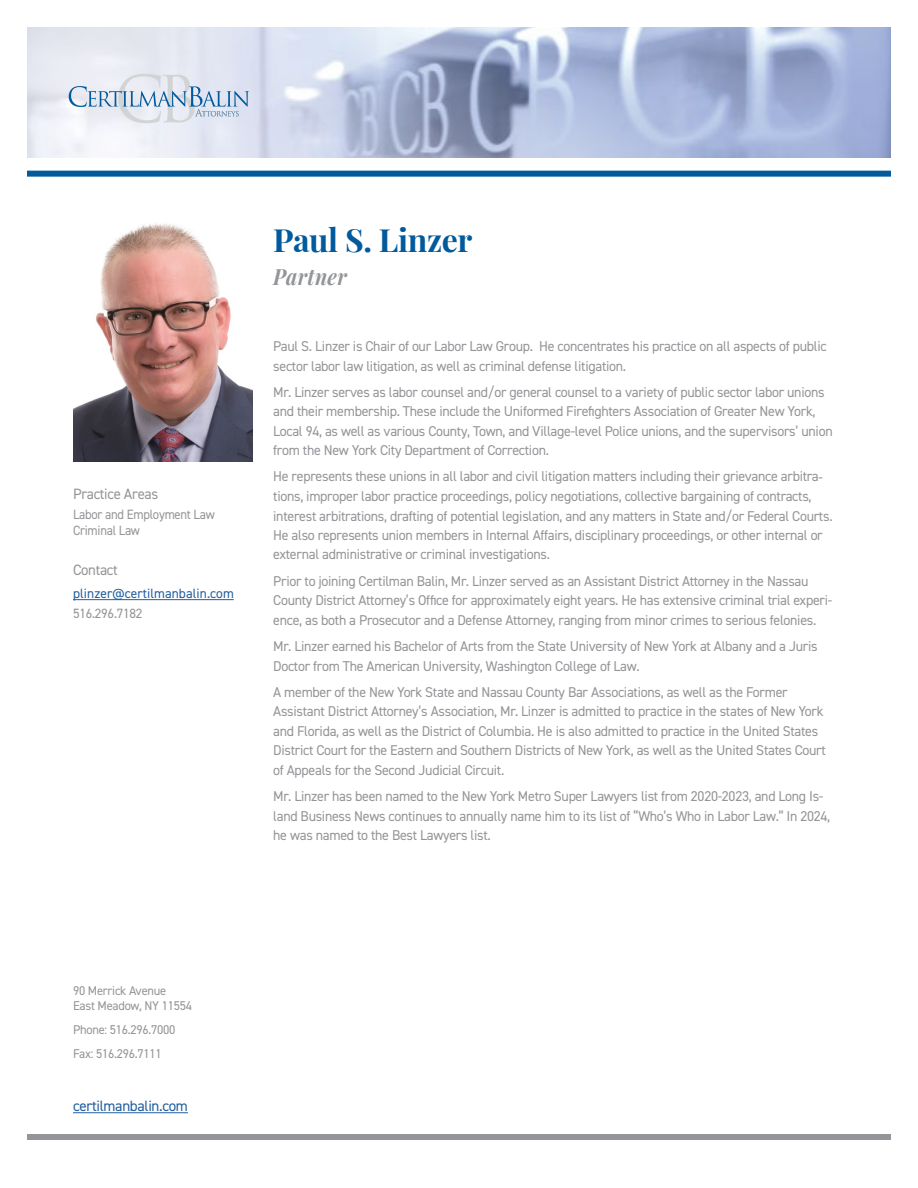
<style>
.page{position:relative;width:918px;height:1188px;background:#fff}
.page>*{position:absolute;margin:0;border:0;box-sizing:border-box;transform-origin:0 0}
.t1{font:700 31.95px "Playfair Display";letter-spacing:-.01em;color:#005a9c}
.t2{font:italic 700 22.35px "Playfair Display";letter-spacing:.02em;color:#939598;scale:.9 1}
.t3{font:15px "DIN2014";letter-spacing:-.02em;color:#939598}
.t4{font:15px "DIN2014";letter-spacing:-.02em;color:#215e9e}
.t5{font:14.25px/19.5px "DIN2014";letter-spacing:-.02em;color:#939598}
.t6{font:13.5px/16.5px "DIN2014";letter-spacing:-.02em;color:#939598;scale:.94 1}
.t7{font:13.5px "DIN2014";letter-spacing:.005em;color:#215e9e}
.t8{font:13.5px "DIN2014";letter-spacing:-.02em;color:#939598}
.t9{font:12.75px/15px "DIN2014";letter-spacing:-.02em;color:#939598}
</style>
<div class="page">
<div style="left:27px;top:171px;width:864px;height:6px;background:#005a9c"></div>
<div style="left:27px;top:1134px;width:864px;height:6px;background:#939598"></div>
<img style="left:27px;top:27px;width:864px;height:131px">
<hr style="left:73px;top:599px;width:161px;height:1px;background:#215e9e">
<svg style="left:69px;top:74px;width:180px;height:49px;background:#d0dae8"></svg>
<img style="left:73px;top:223px;width:180px;height:239px">
<hr style="left:73px;top:1112px;width:115px;height:1px;background:#215e9e">
<p class="t3" style="left:73px;top:484px;width:87px">Practice Areas</p>
<p class="t6" style="left:73px;top:506px;width:152px">Labor and Employment Law<br>Criminal Law</p>
<p class="t3" style="left:73px;top:561px;width:46px">Contact</p>
<p class="t7" style="left:73px;top:585px;width:162px">plinzer@certilmanbalin.com</p>
<p class="t8" style="left:73px;top:605px;width:71px">516.296.7182</p>
<h1 class="t1" style="left:273px;top:215px;width:201px">Paul S. Linzer</h1>
<h2 class="t2" style="left:273px;top:259px;width:83px">Partner</h2>
<p class="t5" style="left:273px;top:336px;width:555px">Paul S. Linzer is Chair of our Labor Law Group. He concentrates his practice on all aspects of public sector labor law litigation, as well as criminal defense litigation.</p>
<p class="t5" style="left:273px;top:382px;width:561px">Mr. Linzer serves as labor counsel and/or general counsel to a variety of public sector labor unions and their membership. These include the Uniformed Firefighters Association of Greater New York, Local 94, as well as various County, Town, and Village-level Police unions, and the supervisors’ union from the New York City Department of Correction.</p>
<p class="t5" style="left:273px;top:467px;width:561px">He represents these unions in all labor and civil litigation matters including their grievance arbitra&shy;tions, improper labor practice proceedings, policy negotiations, collective bargaining of contracts, interest arbitrations, drafting of potential legislation, and any matters in State and/or Federal Courts.<br>He also represents union members in Internal Affairs, disciplinary proceedings, or other internal or external administrative or criminal investigations.</p>
<p class="t5" style="left:273px;top:571px;width:561px">Prior to joining Certilman Balin, Mr. Linzer served as an Assistant District Attorney in the Nassau<br>County District Attorney’s Office for approximately eight years. He has extensive criminal trial experi&shy;ence, as both a Prosecutor and a Defense Attorney, ranging from minor crimes to serious felonies.</p>
<p class="t5" style="left:273px;top:636px;width:546px">Mr. Linzer earned his Bachelor of Arts from the State University of New York at Albany and a Juris<br>Doctor from The American University, Washington College of Law.</p>
<p class="t5" style="left:273px;top:682px;width:554px">A member of the New York State and Nassau County Bar Associations, as well as the Former Assistant District Attorney’s Association, Mr. Linzer is admitted to practice in the states of New York and Florida, as well as the District of Columbia. He is also admitted to practice in the United States District Court for the Eastern and Southern Districts of New York, as well as the United States Court of Appeals for the Second Judicial Circuit.</p>
<p class="t5" style="left:273px;top:786px;width:559px">Mr. Linzer has been named to the New York Metro Super Lawyers list from 2020-2023, and Long Is&shy;land Business News continues to annually name him to its list of “Who’s Who in Labor Law.” In 2024, he was named to the Best Lawyers list.</p>
<p class="t9" style="left:73px;top:983px;width:121px">90 Merrick Avenue<br>East Meadow, NY 11554</p>
<p class="t9" style="left:73px;top:1018px;width:104px;line-height:23.9px">Phone: 516.296.7000<br>Fax: 516.296.7111</p>
<p class="t4" style="left:73px;top:1097px;width:116px">certilmanbalin.com</p>
</div>
